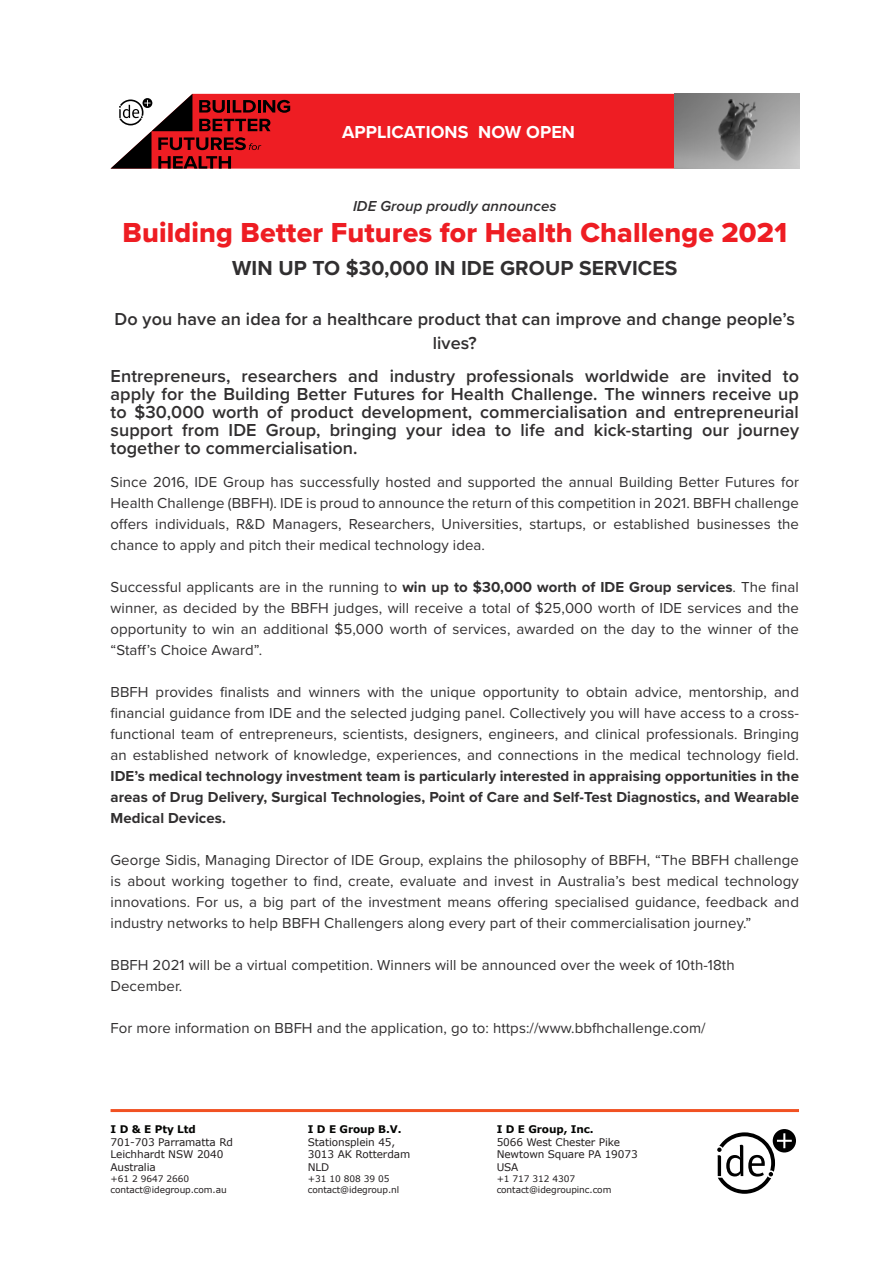
<style>
.page{position:relative;width:893px;height:1263px;background:#fff}
.page>*{position:absolute;margin:0;border:0;box-sizing:border-box;transform-origin:0 0}
.MAIN_Title_-old{font:28.5px "Proxima Nova Extrabld";letter-spacing:.005em;color:#ee1d23}
.MAIN_Title_-old-2{font:700 21px "Proxima Nova";letter-spacing:.005em;color:#312f30}
.MAIN_Title_-old-3{font:600 18px/18px "Proxima Nova";letter-spacing:.005em;color:#312f30;text-align:center}
.MAIN_Title_-old-4{font:700 18px "Proxima Nova";letter-spacing:.005em;color:#fff}
.MAIN_Title_-old-5{font:15px/21px "Proxima Nova";letter-spacing:.005em;color:#312f30;text-align:justify}
.MAIN_Title_-old-6{font:italic 600 15px "Proxima Nova";letter-spacing:.005em;color:#312f30}
.XL_Sheet{font:10.5px/12.6px "Verdana";letter-spacing:-.01em;color:#231f20}
.XL_Sheet-2{font:700 10.5px "Verdana";letter-spacing:-.01em;color:#040503}
.XL_Sheet-3{font:9px "Verdana";letter-spacing:-.01em;color:#231f20}
.s1{font-weight:700}
</style>
<div class="page">
<hr style="left:111px;top:1109px;width:688px;height:3px;background:#f15122">
<svg style="left:717px;top:1129px;width:79px;height:65px"></svg>
<div style="left:290px;top:94px;width:385px;height:75px;background:#ee1d23"></div>
<svg style="left:111px;top:94px;width:179px;height:75px"></svg>
<img style="left:675px;top:94px;width:124px;height:75px">
<p class="MAIN_Title_-old-4" style="left:342px;top:119px;width:235px">APPLICATIONS NOW OPEN</p>
<p class="MAIN_Title_-old-6" style="left:353px;top:195px;width:205px">IDE Group proudly announces</p>
<p class="MAIN_Title_-old" style="left:122px;top:212px;width:666px">Building Better Futures for Health Challenge 2021</p>
<p class="MAIN_Title_-old-2" style="left:232px;top:253px;width:447px">WIN UP TO $30,000 IN IDE GROUP SERVICES</p>
<p class="MAIN_Title_-old-3" style="left:115px;top:306px;width:682px;line-height:24px">Do you have an idea for a healthcare product that can improve and change people’s lives?</p>
<p class="MAIN_Title_-old-3" style="left:111px;top:366px;width:690px;text-align:justify">Entrepreneurs, researchers and industry professionals worldwide are invited to apply for the Building Better Futures for Health Challenge. The winners receive up to $30,000 worth of product development, commercialisation and entrepreneurial support from IDE Group, bringing your idea to life and kick-starting our journey together to commercialisation.</p>
<p class="MAIN_Title_-old-5" style="left:111px;top:471px;width:690px">Since 2016, IDE Group has successfully hosted and supported the annual Building Better Futures for Health Challenge (BBFH). IDE is proud to announce the return of this competition in 2021. BBFH challenge offers individuals, R&amp;D Managers, Researchers, Universities, startups, or established businesses the chance to apply and pitch their medical technology idea.</p>
<p class="MAIN_Title_-old-5" style="left:111px;top:576px;width:690px">Successful applicants are in the running to <span class="s1">win up to $30,000 worth of IDE Group services</span>. The final winner, as decided by the BBFH judges, will receive a total of $25,000 worth of IDE services and the opportunity to win an additional $5,000 worth of services, awarded on the day to the winner of the “Staff’s Choice Award”.</p>
<p class="MAIN_Title_-old-5" style="left:111px;top:681px;width:690px">BBFH provides finalists and winners with the unique opportunity to obtain advice, mentorship, and financial guidance from IDE and the selected judging panel. Collectively you will have access to a cross&shy;functional team of entrepreneurs, scientists, designers, engineers, and clinical professionals. Bringing an established network of knowledge, experiences, and connections in the medical technology field.<br><span class="s1">IDE’s medical technology investment team is particularly interested in appraising opportunities in the areas of Drug Delivery, Surgical Technologies, Point of Care and Self-Test Diagnostics, and Wearable Medical Devices.</span></p>
<p class="MAIN_Title_-old-5" style="left:111px;top:849px;width:690px">George Sidis, Managing Director of IDE Group, explains the philosophy of BBFH, “The BBFH challenge is about working together to find, create, evaluate and invest in Australia’s best medical technology innovations. For us, a big part of the investment means offering specialised guidance, feedback and industry networks to help BBFH Challengers along every part of their commercialisation journey.”</p>
<p class="MAIN_Title_-old-5" style="left:111px;top:954px;width:626px">BBFH 2021 will be a virtual competition. Winners will be announced over the week of 10th-18th<br>December.</p>
<p class="MAIN_Title_-old-5" style="left:111px;top:1017px;width:597px">For more information on BBFH and the application, go to: https://www.bbfhchallenge.com/</p>
<p class="XL_Sheet-2" style="left:111px;top:1122px;width:87px">I D &amp; E Pty Ltd</p>
<p class="XL_Sheet" style="left:111px;top:1135px;width:124px">701-703 Parramatta Rd</p>
<p class="XL_Sheet" style="left:111px;top:1148px;width:114px">Leichhardt NSW 2040</p>
<p class="XL_Sheet" style="left:111px;top:1161px;width:47px">Australia</p>
<p class="XL_Sheet-3" style="left:111px;top:1172px;width:80px">+61 2 9647 2660</p>
<p class="XL_Sheet-3" style="left:111px;top:1183px;width:118px">contact@idegroup.com.au</p>
<p class="XL_Sheet-2" style="left:308px;top:1122px;width:95px">I D E Group B.V.</p>
<p class="XL_Sheet" style="left:308px;top:1135px;width:104px">Stationsplein 45,<br>3013 AK Rotterdam</p>
<p class="XL_Sheet" style="left:308px;top:1161px;width:23px">NLD</p>
<p class="XL_Sheet-3" style="left:308px;top:1172px;width:83px">+31 10 808 39 05</p>
<p class="XL_Sheet-3" style="left:308px;top:1183px;width:93px">contact@idegroup.nl</p>
<p class="XL_Sheet-2" style="left:497px;top:1122px;width:99px">I D E Group, Inc.</p>
<p class="XL_Sheet" style="left:497px;top:1135px;width:125px">5066 West Chester Pike</p>
<p class="XL_Sheet" style="left:497px;top:1148px;width:143px">Newtown Square PA 19073</p>
<p class="XL_Sheet" style="left:497px;top:1161px;width:23px">USA</p>
<p class="XL_Sheet-3" style="left:497px;top:1172px;width:80px">+1 717 312 4307</p>
<p class="XL_Sheet-3" style="left:497px;top:1183px;width:116px">contact@idegroupinc.com</p>
</div>
